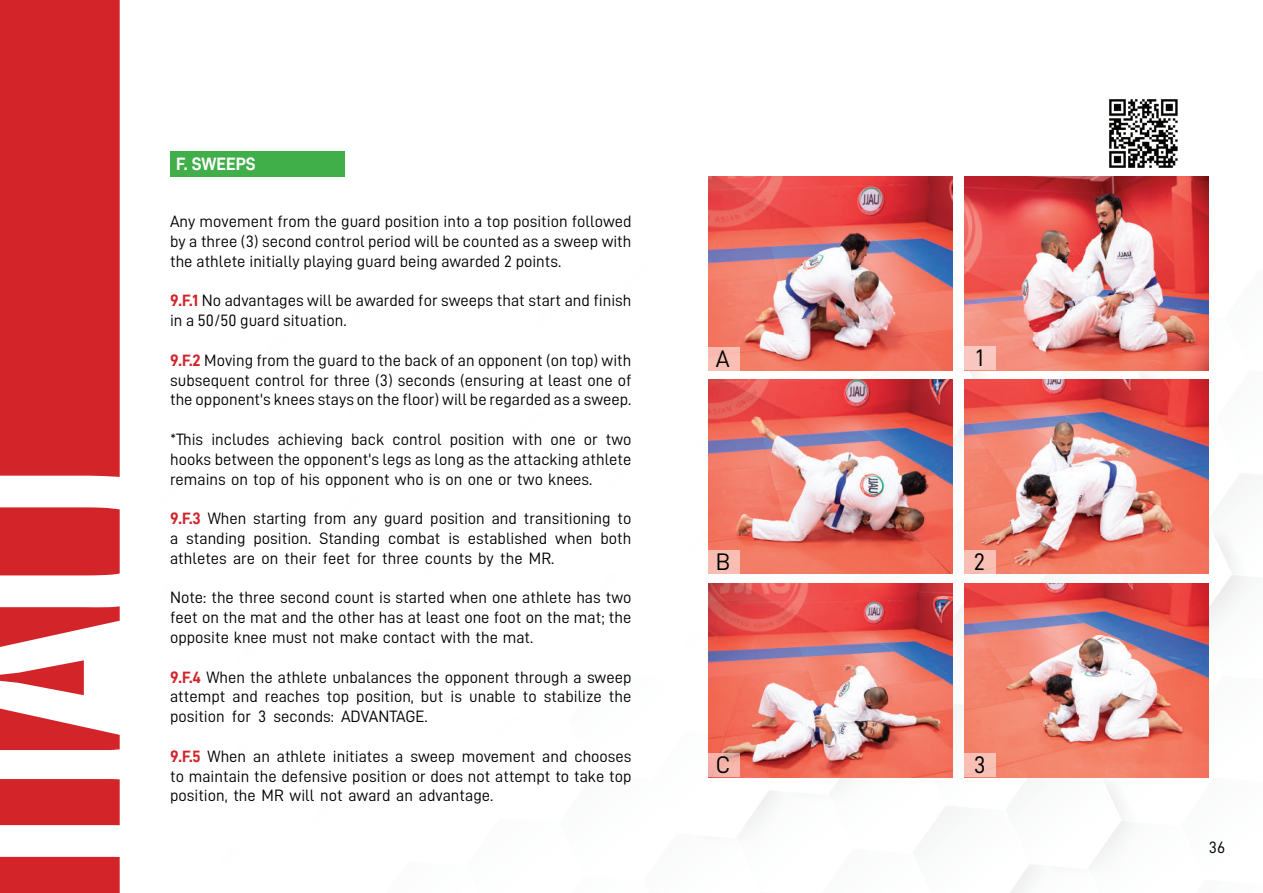
<style>
.page{position:relative;width:1263px;height:893px;background:#fff}
.page>*{position:absolute;margin:0;border:0;box-sizing:border-box;transform-origin:0 0}
.t1{font:24px "D DIN";color:#000}
.t2{font:18px "D DIN Bold";color:#fff}
.t3{font:16.5px/19.8px "D DIN";color:#000;text-align:justify}
.s1{font-family:"D DIN Bold";color:#d1232a}
</style>
<div class="page">
<svg style="left:0;top:709px;width:120px;height:41px"></svg>
<div style="left:0;top:779px;width:120px;height:46px;background:#d3242a"></div>
<svg style="left:0;top:660px;width:84px;height:35px"></svg>
<svg style="left:0;top:606px;width:120px;height:41px"></svg>
<div style="left:0;top:857px;width:120px;height:36px;background:#d3242a"></div>
<div style="left:0;top:0;width:120px;height:477px;background:#d3242a"></div>
<div style="left:0;top:507px;width:120px;height:68px;background:#d3242a"></div>
<img style="left:708px;top:177px;width:245px;height:194px">
<img style="left:708px;top:583px;width:245px;height:194px">
<img style="left:964px;top:379px;width:245px;height:195px">
<img style="left:708px;top:379px;width:245px;height:195px">
<img style="left:964px;top:177px;width:245px;height:194px">
<img style="left:964px;top:583px;width:245px;height:194px">
<div style="left:708px;top:347px;width:32px;height:24px;background:#f9bfb4"></div>
<div style="left:708px;top:550px;width:32px;height:24px;background:#f9bdb2"></div>
<svg style="left:708px;top:753px;width:32px;height:24px"></svg>
<div style="left:964px;top:753px;width:32px;height:24px;background:#f9bfb5"></div>
<div style="left:964px;top:550px;width:32px;height:24px;background:#f9bfb4"></div>
<div style="left:964px;top:346px;width:32px;height:24px;background:#f9c7bf"></div>
<div style="left:170px;top:151px;width:174px;height:26px;background:#40ae49"></div>
<img style="left:1109px;top:99px;width:69px;height:69px">
<p class="t2" style="left:176px;top:154px;width:81px">F. SWEEPS</p>
<p class="t3" style="left:170px;top:211px;width:463px">Any movement from the guard position into a top position followed by a three (3) second control period will be counted as a sweep with the athlete initially playing guard being awarded 2 points.</p>
<p class="t3" style="left:170px;top:291px;width:463px"><span class="s1">9.F.1</span> No advantages will be awarded for sweeps that start and fi nish in a 50/50 guard situation.</p>
<p class="t3" style="left:170px;top:350px;width:463px"><span class="s1">9.F.2</span> Moving from the guard to the back of an opponent (on top) with subsequent control for three (3) seconds (ensuring at least one of the opponent's knees stays on the floor) will be regarded as a sweep.</p>
<p class="t3" style="left:170px;top:429px;width:463px">*This includes achieving back control position with one or two hooks between the opponent's legs as long as the attacking athlete remains on top of his opponent who is on one or two knees.</p>
<p class="t3" style="left:170px;top:508px;width:463px"><span class="s1">9.F.3</span> When starting from any guard position and transitioning to a standing position. Standing combat is established when both athletes are on their feet for three counts by the MR.</p>
<p class="t3" style="left:170px;top:588px;width:463px">Note: the three second count is started when one athlete has two feet on the mat and the other has at least one foot on the mat; the opposite knee must not make contact with the mat.</p>
<p class="t3" style="left:170px;top:667px;width:463px"><span class="s1">9.F.4</span> When the athlete unbalances the opponent through a sweep attempt and reaches top position, but is unable to stabilize the position for 3 seconds: ADVANTAGE.</p>
<p class="t3" style="left:170px;top:746px;width:463px"><span class="s1">9.F.5</span> When an athlete initiates a sweep movement and chooses to maintain the defensive position or does not attempt to take top position, the MR will not award an advantage.</p>
<h1 class="t1" style="left:716px;top:345px;width:15px">A</h1>
<h1 class="t1" style="left:716px;top:548px;width:16px">B</h1>
<h1 class="t1" style="left:976px;top:345px;width:9px">1</h1>
<h1 class="t1" style="left:974px;top:548px;width:13px">2</h1>
<h1 class="t1" style="left:716px;top:752px;width:16px">C</h1>
<h1 class="t1" style="left:974px;top:752px;width:13px">3</h1>
<p class="t3" style="left:1209px;top:837px;width:18px">36</p>
</div>
